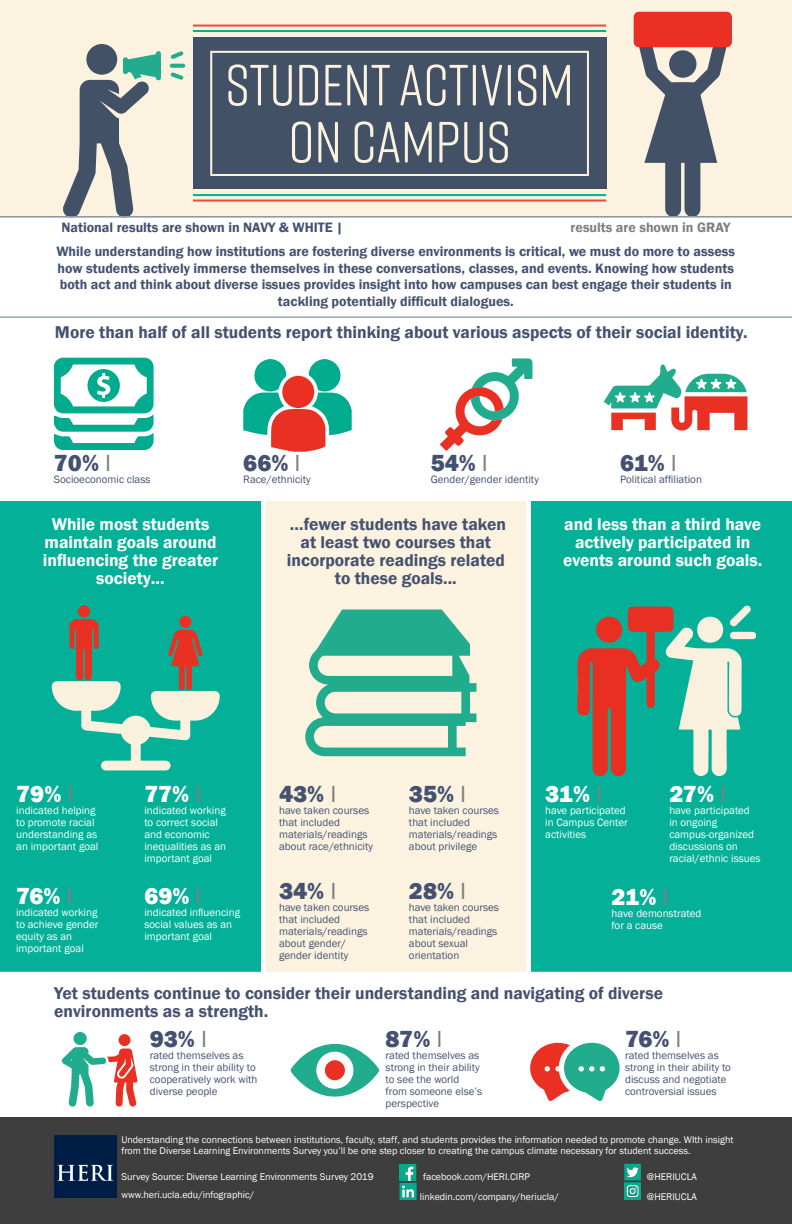
<style>
.page{position:relative;width:792px;height:1224px;background:#fff}
.page>*{position:absolute;margin:0;border:0;box-sizing:border-box;transform-origin:0 0}
.t1{font:58px/57px "Rift Soft";color:#fbf3e0;text-align:center}
.t2{font:800 24px "Franklin Gothic";color:#445270}
.t3{font:800 24px "Franklin Gothic";letter-spacing:-.015em;color:#fff}
.t4{font:600 17.5px/18px "Franklin Gothic";color:#445270;text-align:center}
.t5{font:600 17.5px/18px "Franklin Gothic";color:#fff;text-align:center}
.t6{font:600 14px/16.8px "Franklin Gothic";color:#445270;text-align:center}
.t7{font:600 14px "Franklin Gothic";color:#808080}
.t8{font:11px/12px "Franklin Gothic";color:#445270}
.t9{font:11px/12px "Franklin Gothic";color:#fff}
.t10{font:10px/11px "Franklin Gothic";color:#fff}
.s1{font-weight:400;color:#808080}
</style>
<div class="page">
<div style="left:0;top:0;width:792px;height:1204px;background:#fbf3e0"></div>
<div style="left:0;top:218px;width:792px;height:899px;background:#fff"></div>
<div style="left:0;top:1117px;width:792px;height:107px;background:#3f3e3f"></div>
<div style="left:55px;top:1135px;width:62px;height:62px;background:#001e45"></div>
<svg style="left:57px;top:1165px;width:57px;height:16px"></svg>
<div style="left:86px;top:44px;width:31px;height:31px;background:#435167;border-radius:50%"></div>
<svg style="left:63px;top:51px;width:98px;height:165px"></svg>
<svg style="left:170px;top:64px;width:15px;height:4px"></svg>
<svg style="left:171px;top:72px;width:13px;height:8px"></svg>
<svg style="left:171px;top:51px;width:13px;height:8px"></svg>
<svg style="left:634px;top:12px;width:98px;height:204px"></svg>
<div style="left:634px;top:12px;width:98px;height:35px;background:#e93022;border-radius:5px"></div>
<div style="left:193px;top:38px;width:413px;height:151px;background:#435167"></div>
<div style="left:531px;top:501px;width:261px;height:471px;background:#04b098"></div>
<div style="left:265px;top:501px;width:261px;height:471px;background:#fbf3e0"></div>
<div style="left:0;top:501px;width:261px;height:471px;background:#04b098"></div>
<svg style="left:624px;top:1164px;width:17px;height:36px"></svg>
<svg style="left:400px;top:1164px;width:16px;height:36px"></svg>
<svg style="left:604px;top:364px;width:143px;height:67px;background:#c5b9af"></svg>
<hr style="left:0;top:216px;width:792px;height:2px;background:#98a4ae">
<svg style="left:243px;top:359px;width:108px;height:93px;background:#91ae9f"></svg>
<div style="left:282px;top:376px;width:32px;height:32px;background:#e93022;border-radius:50%"></div>
<svg style="left:440px;top:358px;width:92px;height:93px;background:#d6d0c8"></svg>
<hr style="left:0;top:316px;width:792px;height:2px;background:#98a4ae">
<svg style="left:54px;top:358px;width:100px;height:92px;background:#7bd3c4"></svg>
<svg style="left:305px;top:610px;width:171px;height:146px"></svg>
<svg style="left:577px;top:605px;width:179px;height:171px"></svg>
<div style="left:179px;top:616px;width:12px;height:12px;background:#e93123;border-radius:50%"></div>
<svg style="left:52px;top:619px;width:168px;height:151px"></svg>
<div style="left:78px;top:605px;width:12px;height:12px;background:#e93123;border-radius:50%"></div>
<div style="left:73px;top:1032px;width:14px;height:13px;background:#20ac8d;border-radius:50%"></div>
<div style="left:119px;top:1034px;width:11px;height:12px;background:#e93022;border-radius:50%"></div>
<svg style="left:62px;top:1047px;width:75px;height:60px;background:#c1c0b5"></svg>
<svg style="left:291px;top:1044px;width:88px;height:53px;background:#8ed4c5"></svg>
<div style="left:325px;top:1060px;width:20px;height:20px;background:#e93022;border-radius:50%"></div>
<svg style="left:530px;top:1043px;width:90px;height:58px;background:#9aa493"></svg>
<div style="left:210px;top:51px;width:379px;height:125px;border:2px solid #fef3df"></div>
<hr style="left:193px;top:194px;width:413px;height:2px;background:#00b098">
<hr style="left:193px;top:30px;width:413px;height:2px;background:#00b098">
<hr style="left:193px;top:200px;width:413px;height:2px;background:#ed4b38">
<hr style="left:193px;top:25px;width:413px;height:2px;background:#ed4b38">
<h1 class="t1" style="left:225px;top:54px;width:350px">STUDENT ACTIVISM<br>ON CAMPUS</h1>
<p class="t6" style="left:61px;top:219px;width:283px">National results are shown in NAVY &amp; WHITE |</p>
<p class="t7" style="left:571px;top:218px;width:161px">results are shown in GRAY</p>
<p class="t6" style="left:56px;top:243px;width:680px">While understanding how institutions are fostering diverse environments is critical, we must do more to assess how students actively immerse themselves in these conversations, classes, and events. Knowing how students both act and think about diverse issues provides insight into how campuses can best engage their students in tackling potentially difficult dialogues.</p>
<h3 class="t4" style="left:55px;top:324px;width:694px">More than half of all students report thinking about various aspects of their social identity.</h3>
<h2 class="t2" style="left:54px;top:447px;width:59px">70% <span class="s1">I</span></h2>
<p class="t8" style="left:54px;top:473px;width:98px">Socioeconomic class</p>
<h3 class="t5" style="left:43px;top:516px;width:177px">While most students maintain goals around influencing the greater society…</h3>
<h2 class="t2" style="left:243px;top:447px;width:59px">66% <span class="s1">I</span></h2>
<p class="t8" style="left:243px;top:473px;width:69px">Race/ethnicity</p>
<h2 class="t2" style="left:431px;top:447px;width:59px">54% <span class="s1">I</span></h2>
<p class="t8" style="left:431px;top:473px;width:110px">Gender/gender identity</p>
<h2 class="t2" style="left:620px;top:447px;width:58px">61% <span class="s1">I</span></h2>
<p class="t8" style="left:620px;top:473px;width:83px">Political affiliation</p>
<h3 class="t4" style="left:287px;top:516px;width:221px">…fewer students have taken at least two courses that incorporate readings related to these goals...</h3>
<h3 class="t5" style="left:563px;top:516px;width:201px">and less than a third have actively participated in events around such goals.</h3>
<h2 class="t3" style="left:16px;top:778px;width:59px">79% <span class="s1">I</span></h2>
<p class="t9" style="left:16px;top:805px;width:84px">indicated helping to promote racial understanding as an important goal</p>
<h2 class="t3" style="left:144px;top:779px;width:58px">77% <span class="s1">I</span></h2>
<p class="t9" style="left:144px;top:805px;width:83px">indicated working to correct social and economic inequalities as an important goal</p>
<h2 class="t2" style="left:279px;top:779px;width:59px">43% <span class="s1">I</span></h2>
<p class="t8" style="left:279px;top:805px;width:95px">have taken courses that included materials/readings about race/ethnicity</p>
<h2 class="t2" style="left:409px;top:779px;width:59px">35% <span class="s1">I</span></h2>
<p class="t8" style="left:409px;top:805px;width:92px">have taken courses that included materials/readings about privilege</p>
<h2 class="t3" style="left:545px;top:778px;width:58px">31% <span class="s1">I</span></h2>
<p class="t9" style="left:545px;top:805px;width:84px">have participated in Campus Center activities</p>
<h2 class="t3" style="left:669px;top:778px;width:58px">27% <span class="s1">I</span></h2>
<p class="t9" style="left:669px;top:805px;width:93px">have participated in ongoing campus-organized discussions on racial/ethnic issues</p>
<h2 class="t3" style="left:16px;top:880px;width:58px">76% <span class="s1">I</span></h2>
<p class="t9" style="left:16px;top:906px;width:84px">indicated working to achieve gender equity as an important goal</p>
<h2 class="t3" style="left:144px;top:880px;width:59px">69% <span class="s1">I</span></h2>
<p class="t9" style="left:144px;top:906px;width:97px">indicated influencing social values as an important goal</p>
<h2 class="t2" style="left:279px;top:875px;width:59px">34% <span class="s1">I</span></h2>
<p class="t8" style="left:279px;top:901px;width:92px">have taken courses that included materials/readings about gender/ gender identity</p>
<h2 class="t2" style="left:409px;top:875px;width:59px">28% <span class="s1">I</span></h2>
<p class="t8" style="left:409px;top:901px;width:92px">have taken courses that included materials/readings about sexual orientation</p>
<h2 class="t3" style="left:612px;top:881px;width:58px">21% <span class="s1">I</span></h2>
<p class="t9" style="left:612px;top:907px;width:91px">have demonstrated for a cause</p>
<h3 class="t4" style="left:54px;top:984px;width:610px;text-align:left">Yet students continue to consider their understanding and navigating of diverse environments as a strength.</h3>
<h2 class="t2" style="left:150px;top:1024px;width:59px">93% <span class="s1">I</span></h2>
<p class="t8" style="left:150px;top:1050px;width:109px">rated themselves as strong in their ability to cooperatively work with diverse people</p>
<h2 class="t2" style="left:625px;top:1024px;width:58px">76% <span class="s1">I</span></h2>
<p class="t8" style="left:625px;top:1050px;width:107px">rated themselves as strong in their ability to discuss and negotiate controversial issues</p>
<h2 class="t2" style="left:386px;top:1024px;width:58px">87% <span class="s1">I</span></h2>
<p class="t8" style="left:386px;top:1050px;width:98px">rated themselves as strong in their ability to see the world from someone else’s perspective</p>
<p class="t10" style="left:121px;top:1134px;width:614px">Understanding the connections between institutions, faculty, staff, and students provides the information needed to promote change. WIth insight from the Diverse Learning Environments Survey you’ll be one step closer to creating the campus climate necessary for student success.</p>
<p class="t10" style="left:121px;top:1168px;width:254px;line-height:18px">Survey Source: Diverse Learning Environments Survey 2019 www.heri.ucla.edu/infographic/</p>
<p class="t10" style="left:423px;top:1171px;width:108px">facebook.com/HERI.CIRP</p>
<p class="t10" style="left:647px;top:1171px;width:52px">@HERIUCLA</p>
<p class="t10" style="left:420px;top:1191px;width:140px">linkedin.com/company/heriucla/</p>
<p class="t10" style="left:647px;top:1191px;width:52px">@HERIUCLA</p>
</div>
